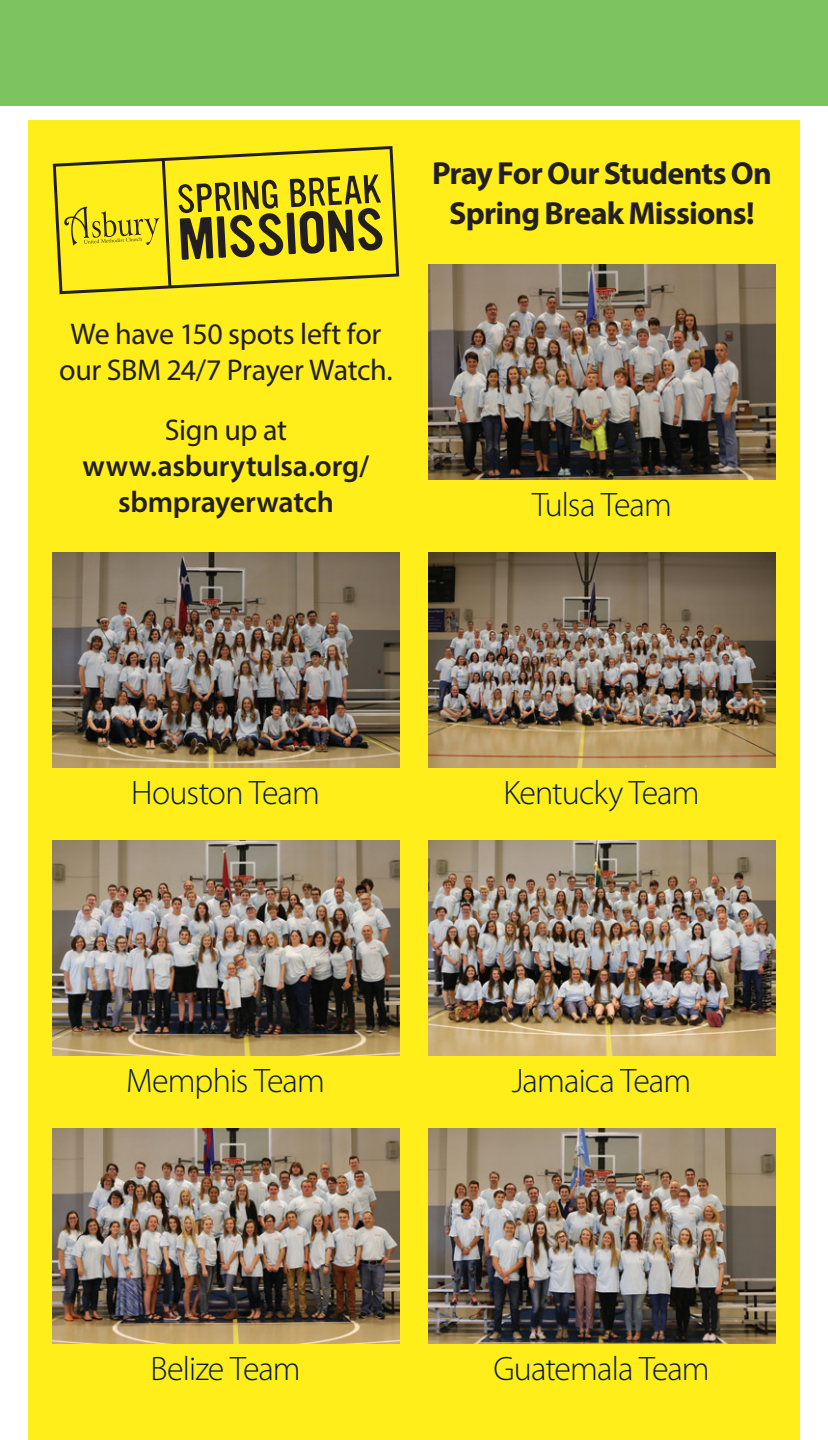
<style>
.page{position:relative;width:828px;height:1440px;background:#fff}
.page>*{position:absolute;margin:0;border:0;box-sizing:border-box;transform-origin:0 0}
.supplement_section_t{font:300 34px "Myriad Pro";letter-spacing:-.025em;color:#051946}
.t1{font:700 32px/40px "Myriad Pro";letter-spacing:-.025em;color:#231f20;text-align:center}
.spaced_paragraph{font:30px/36px "Myriad Pro";letter-spacing:-.015em;color:#231f20;text-align:center}
.spaced_paragraph-2{font:600 30px/36px "Myriad Pro";letter-spacing:-.01em;color:#231f20;text-align:center}
.s1{font-weight:400}
</style>
<div class="page">
<div style="left:28px;top:120px;width:772px;height:1320px;background:#ffee19"></div>
<div style="left:0;top:0;width:828px;height:106px;background:#7dc460"></div>
<svg style="left:53px;top:146px;width:346px;height:148px"></svg>
<img style="left:428px;top:264px;width:348px;height:216px">
<img style="left:428px;top:552px;width:348px;height:216px">
<img style="left:52px;top:552px;width:348px;height:216px">
<img style="left:428px;top:840px;width:348px;height:216px">
<img style="left:52px;top:840px;width:348px;height:216px">
<img style="left:428px;top:1128px;width:348px;height:216px">
<img style="left:52px;top:1128px;width:348px;height:216px">
<p class="spaced_paragraph" style="left:59px;top:315px;width:335px">We have 150 spots left for our SBM 24/7 Prayer Watch.</p>
<p class="spaced_paragraph-2" style="left:83px;top:411px;width:288px"><span class="s1">Sign up at </span>www.asburytulsa.org/ sbmprayerwatch</p>
<p class="t1" style="left:432px;top:152px;width:341px">Pray For Our Students On<br>Spring Break Missions!</p>
<p class="supplement_section_t" style="left:532px;top:484px;width:141px">Tulsa Team</p>
<p class="supplement_section_t" style="left:131px;top:772px;width:190px">Houston Team</p>
<p class="supplement_section_t" style="left:504px;top:772px;width:198px">Kentucky Team</p>
<p class="supplement_section_t" style="left:126px;top:1060px;width:200px">Memphis Team</p>
<p class="supplement_section_t" style="left:512px;top:1060px;width:181px">Jamaica Team</p>
<p class="supplement_section_t" style="left:150px;top:1348px;width:152px">Belize Team</p>
<p class="supplement_section_t" style="left:493px;top:1348px;width:218px">Guatemala Team</p>
</div>
